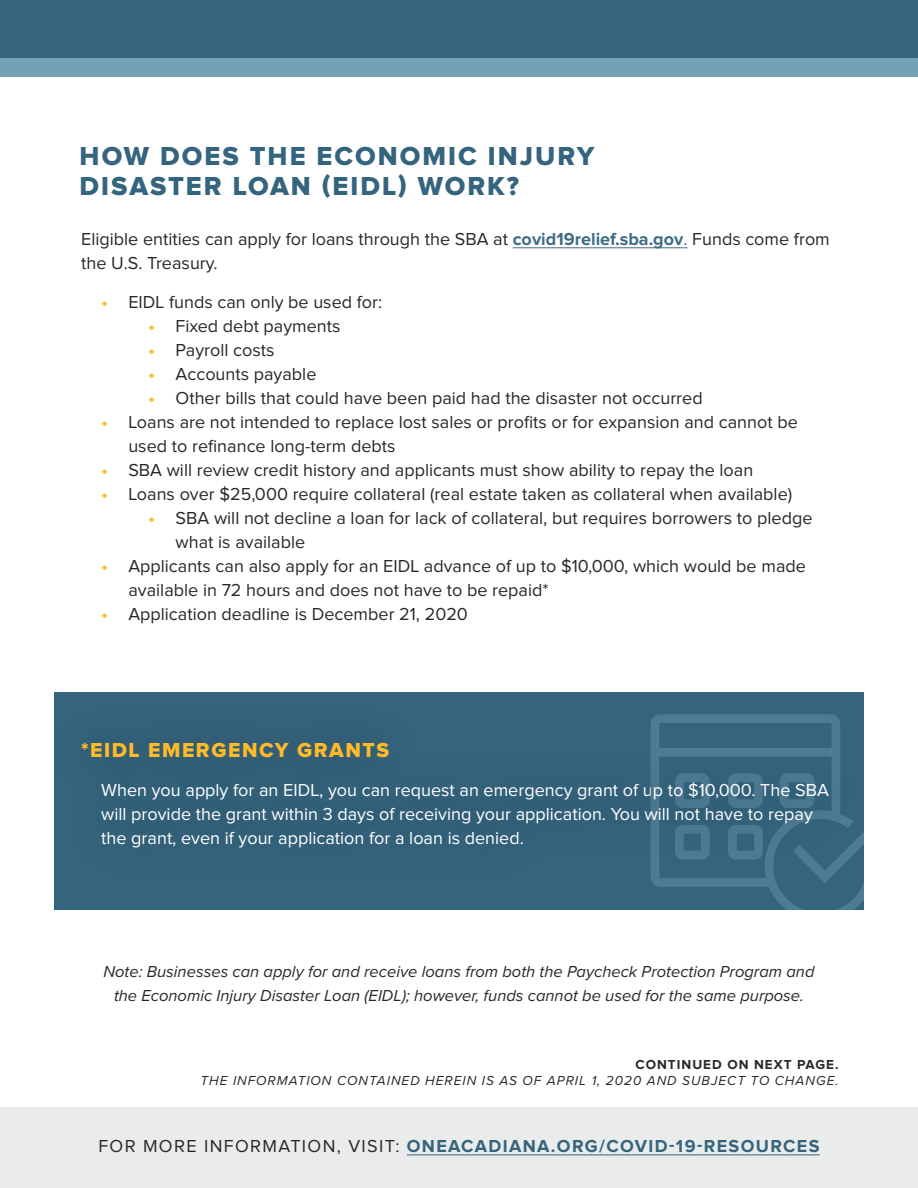
<style>
.page{position:relative;width:918px;height:1188px;background:#fff}
.page>*{position:absolute;margin:0;border:0;box-sizing:border-box;transform-origin:0 0}
.t1{font:27px/30px "Proxima Nova Extrabld";letter-spacing:.075em;color:#35647e}
.t2{font:21px "Proxima Nova Extrabld";letter-spacing:.075em;color:#ffbb27}
.t3{font:18px/24px "Proxima Nova";color:#292829}
.t4{font:18px/24px "Proxima Nova";color:#fff}
.t5{font:700 18px "Proxima Nova";letter-spacing:.075em;color:#35647e}
.t6{font:italic 16.5px/24px "Proxima Nova";color:#292829;text-align:center}
.t7{font:italic 13.5px "Proxima Nova";letter-spacing:.075em;color:#292829}
.t8{font:700 13.5px "Proxima Nova";letter-spacing:.075em;color:#292829}
.s1{font-weight:700;color:#3f6c84}
.s2{color:#2f63a2}
.s3{font-weight:700;color:#ffbb27}
.s4{font-weight:400;color:#292829}
</style>
<div class="page">
<div style="left:54px;top:692px;width:810px;height:218px;background:#35647e"></div>
<div style="left:49px;top:705px;width:812px;height:176px;background:#33617b"></div>
<div style="left:0;top:1107px;width:918px;height:81px;background:#eaebeb"></div>
<hr style="left:407px;top:1155px;width:413px;height:1px;background:#35647e">
<div style="left:0;top:0;width:918px;height:76px;background:#35647e"></div>
<div style="left:0;top:58px;width:918px;height:18px;background:#74a0b3"></div>
<hr style="left:513px;top:248px;width:170px;height:1px;background:#3f6c84">
<svg style="left:651px;top:714px;width:213px;height:196px"></svg>
<svg style="left:793px;top:818px;width:71px;height:65px"></svg>
<h1 class="t1" style="left:80px;top:143px;width:516px">HOW DOES THE ECONOMIC INJURY<br>DISASTER LOAN (EIDL) WORK?</h1>
<p class="t3" style="left:81px;top:228px;width:750px">Eligible entities can apply for loans through the SBA at <span class="s1">covid19relief.sba.gov</span><span class="s2">.</span> Funds come from the U.S. Treasury.</p>
<p class="t3" style="left:101px;top:291px;width:282px"><span class="s3">•</span> EIDL funds can only be used for:</p>
<p class="t3" style="left:149px;top:315px;width:193px"><span class="s3">•</span> Fixed debt payments</p>
<p class="t3" style="left:149px;top:339px;width:127px"><span class="s3">•</span> Payroll costs</p>
<p class="t3" style="left:149px;top:363px;width:169px"><span class="s3">•</span> Accounts payable</p>
<p class="t3" style="left:149px;top:387px;width:556px"><span class="s3">•</span> Other bills that could have been paid had the disaster not occurred</p>
<p class="t3" style="left:128px;top:411px;width:671px;text-indent:-27px"><span class="s3">•</span> Loans are not intended to replace lost sales or profits or for expansion and cannot be used to refinance long-term debts</p>
<p class="t3" style="left:101px;top:459px;width:653px"><span class="s3">•</span> SBA will review credit history and applicants must show ability to repay the loan</p>
<p class="t3" style="left:101px;top:483px;width:692px"><span class="s3">•</span> Loans over $25,000 require collateral (real estate taken as collateral when available)</p>
<p class="t3" style="left:176px;top:507px;width:638px;text-indent:-27px"><span class="s3">•</span> SBA will not decline a loan for lack of collateral, but requires borrowers to pledge what is available</p>
<p class="t3" style="left:128px;top:555px;width:679px;text-indent:-27px"><span class="s3">•</span> Applicants can also apply for an EIDL advance of up to $10,000, which would be made available in 72 hours and does not have to be repaid*</p>
<p class="t3" style="left:101px;top:603px;width:368px"><span class="s3">•</span> Application deadline is December 21, 2020</p>
<p class="t2" style="left:81px;top:740px;width:310px">*EIDL EMERGENCY GRANTS</p>
<p class="t4" style="left:101px;top:778px;width:729px">When you apply for an EIDL, you can request an emergency grant of up to $10,000. The SBA will provide the grant within 3 days of receiving your application. You will not have to repay the grant, even if your application for a loan is denied.</p>
<p class="t6" style="left:103px;top:960px;width:713px">Note: Businesses can apply for and receive loans from both the Paycheck Protection Program and the Economic Injury Disaster Loan (EIDL); however, funds cannot be used for the same purpose.</p>
<p class="t8" style="left:635px;top:1058px;width:205px">CONTINUED ON NEXT PAGE.</p>
<p class="t7" style="left:200px;top:1072px;width:640px">THE INFORMATION CONTAINED HEREIN IS AS OF APRIL 1, 2020 AND SUBJECT TO CHANGE.</p>
<p class="t5" style="left:98px;top:1138px;width:723px"><span class="s4">FOR MORE INFORMATION, VISIT:</span> ONEACADIANA.ORG/COVID-19-RESOURCES</p>
</div>
